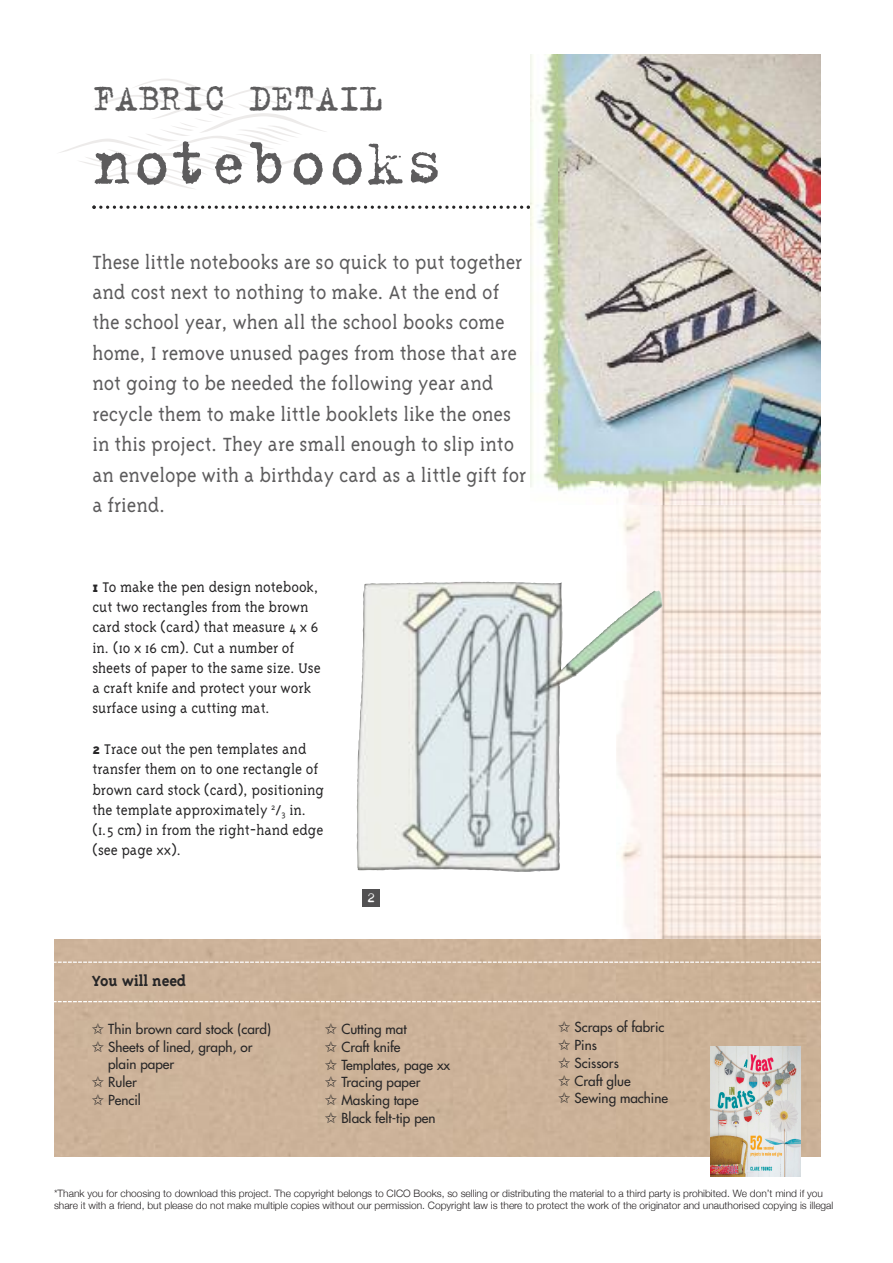
<style>
.page{position:relative;width:893px;height:1263px;background:#fff}
.page>*{position:absolute;margin:0;border:0;box-sizing:border-box;transform-origin:0 0}
.t1{font:70.95px "Trixie";color:#5d5c5d}
.t2{font:40.5px "Trixie";color:#5d5c5d}
.t3{font:300 21.9px/30.5px "Triplex Serif";color:#5d5c5d}
.t4{font:700 16.95px "Triplex Serif";color:#272627}
.t5{font:300 16.05px/20.2px "Triplex Serif";color:#272627}
.t6{font:15.15px "Trixie";color:#fff}
.t7{font:13.5px/17.7px "Futura";color:#272627}
.t8{font:300 10.2px/12.3px "Helvetica Neue";color:#231f20}
.s1{font-weight:800}
</style>
<div class="page">
<img style="left:616px;top:505px;width:205px;height:435px">
<div style="left:54px;top:940px;width:767px;height:217px;background:#cdb399"></div>
<svg style="left:54px;top:961px;width:767px;height:2px;background:#e3d6c8"></svg>
<svg style="left:54px;top:1001px;width:767px;height:1px"></svg>
<svg style="left:92px;top:205px;width:438px;height:4px"></svg>
<div style="left:362px;top:889px;width:18px;height:18px;background:#525152"></div>
<img style="left:357px;top:582px;width:203px;height:290px">
<img style="left:530px;top:54px;width:291px;height:451px">
<img style="left:710px;top:1046px;width:90px;height:130px">
<svg style="left:92px;top:1023px;width:12px;height:11px"></svg>
<svg style="left:92px;top:1041px;width:12px;height:11px"></svg>
<svg style="left:92px;top:1076px;width:12px;height:11px"></svg>
<svg style="left:92px;top:1094px;width:12px;height:11px"></svg>
<svg style="left:325px;top:1023px;width:12px;height:11px"></svg>
<svg style="left:325px;top:1041px;width:12px;height:11px"></svg>
<svg style="left:325px;top:1059px;width:12px;height:11px"></svg>
<svg style="left:325px;top:1076px;width:12px;height:11px"></svg>
<svg style="left:325px;top:1094px;width:12px;height:11px"></svg>
<svg style="left:325px;top:1112px;width:12px;height:11px"></svg>
<svg style="left:559px;top:1022px;width:11px;height:10px"></svg>
<svg style="left:559px;top:1039px;width:11px;height:11px"></svg>
<svg style="left:559px;top:1057px;width:11px;height:11px"></svg>
<svg style="left:559px;top:1075px;width:11px;height:11px"></svg>
<svg style="left:559px;top:1093px;width:11px;height:10px"></svg>
<p class="t2" style="left:92px;top:72px;width:292px">FABRIC DETAIL</p>
<p class="t1" style="left:92px;top:116px;width:353px">notebooks</p>
<p class="t3" style="left:92px;top:246px;width:435px">These little notebooks are so quick to put together and cost next to nothing to make. At the end of the school year, when all the school books come home, I remove unused pages from those that are not going to be needed the following year and recycle them to make little booklets like the ones in this project. They are small enough to slip into an envelope with a birthday card as a little gift for a friend.</p>
<p class="t5" style="left:92px;top:576px;width:230px"><span class="s1">1</span> To make the pen design notebook, cut two rectangles from the brown card stock (card) that measure 4 x 6 in. (10 x 16 cm). Cut a number of sheets of paper to the same size. Use a craft knife and protect your work surface using a cutting mat.</p>
<p class="t5" style="left:92px;top:739px;width:233px"><span class="s1">2</span> Trace out the pen templates and transfer them on to one rectangle of brown card stock (card), positioning the template approximately <sup>2</sup>/<sub>3</sub> in. (1.5 cm) in from the right-hand edge (see page xx).</p>
<p class="t6" style="left:367px;top:887px;width:10px">2</p>
<p class="t4" style="left:92px;top:971px;width:96px">You will need</p>
<p class="t7" style="left:108px;top:1020px;width:164px">Thin brown card stock (card)<br>Sheets of lined, graph, or plain paper<br>Ruler<br>Pencil</p>
<p class="t7" style="left:341px;top:1020px;width:110px">Cutting mat<br>Craft knife<br>Templates, page xx<br>Tracing paper<br>Masking tape<br>Black felt-tip pen</p>
<p class="t7" style="left:575px;top:1018px;width:95px">Scraps of fabric<br>Pins<br>Scissors<br>Craft glue<br>Sewing machine</p>
<p class="t8" style="left:54px;top:1186px;width:781px">*Thank you for choosing to download this project. The copyright belongs to CICO Books, so selling or distributing the material to a third party is prohibited. We don’t mind if you share it with a friend, but please do not make multiple copies without our permission. Copyright law is there to protect the work of the originator and unauthorised copying is illegal</p>
</div>
